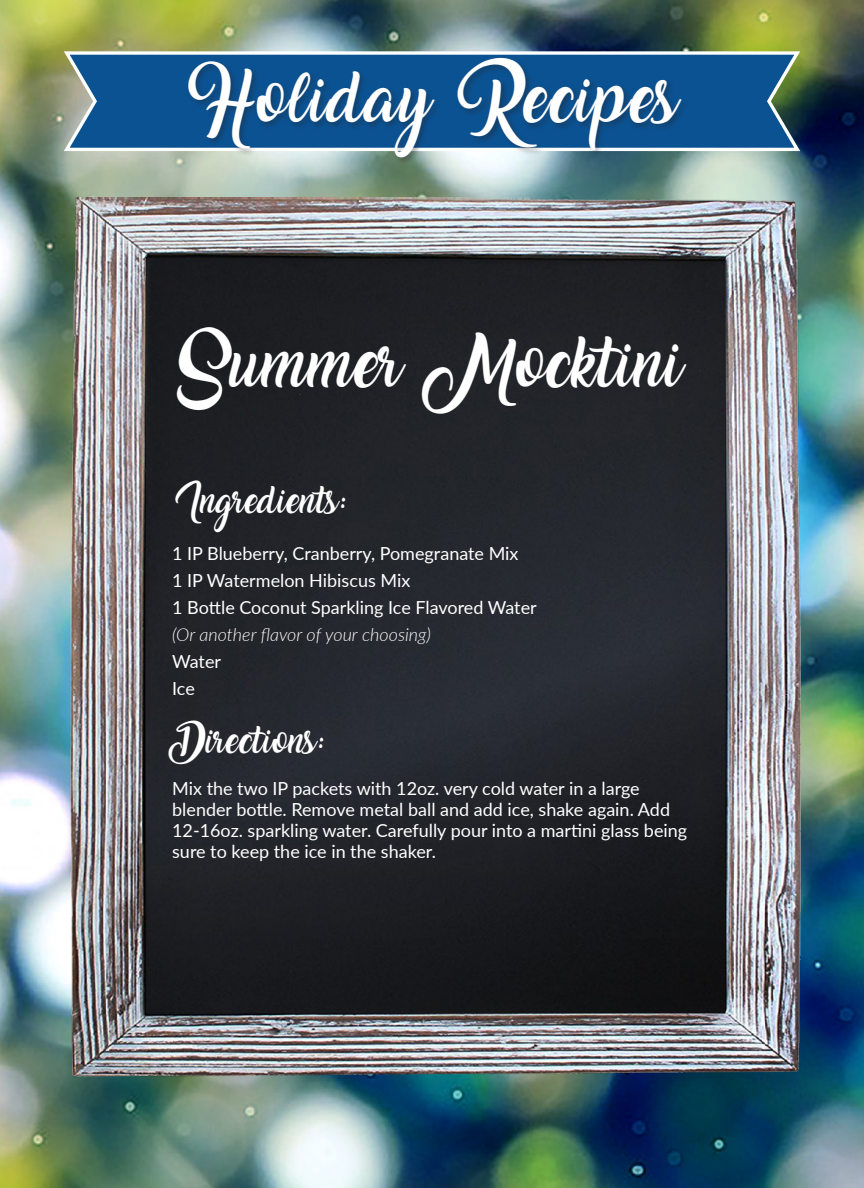
<style>
.page{position:relative;width:864px;height:1188px;background:#fff}
.page>*{position:absolute;margin:0;border:0;box-sizing:border-box;transform-origin:0 0}
.t1{font:45px "Amarillo";letter-spacing:.015em;color:#fff}
.t2{font:24px "Amarillo";color:#fff}
.t3{font:18px/21px "Lato";color:#fff}
.t4{font:italic 300 18px "Lato";color:#fff}
</style>
<div class="page">
<img style="left:0;top:0;width:864px;height:1188px">
<img style="left:71px;top:198px;width:729px;height:879px">
<svg style="left:61px;top:48px;width:742px;height:105px;background:#437598"></svg>
<div style="left:187px;top:56px;width:502px;height:110px;background:#231f20;opacity:.35"></div>
<p class="t1" style="left:186px;top:81px;width:493px">Holiday Recipes</p>
<p class="t1" style="left:178px;top:345px;width:506px">Summer Mocktini</p>
<p class="t2" style="left:175px;top:491px;width:172px">Ingredients:</p>
<p class="t3" style="left:172px;top:542px;width:348px">1 IP Blueberry, Cranberry, Pomegranate Mix</p>
<p class="t3" style="left:172px;top:569px;width:240px">1 IP Watermelon Hibiscus Mix</p>
<p class="t3" style="left:172px;top:596px;width:366px">1 Bottle Coconut Sparkling Ice Flavored Water</p>
<p class="t4" style="left:172px;top:622px;width:260px">(Or another flavor of your choosing)</p>
<p class="t3" style="left:172px;top:650px;width:50px">Water</p>
<p class="t3" style="left:172px;top:677px;width:24px">Ice</p>
<p class="t2" style="left:172px;top:730px;width:153px">Directions:</p>
<p class="t3" style="left:172px;top:778px;width:517px">Mix the two IP packets with 12oz. very cold water in a large blender bottle. Remove metal ball and add ice, shake again. Add 12-16oz. sparkling water. Carefully pour into a martini glass being sure to keep the ice in the shaker.</p>
</div>
